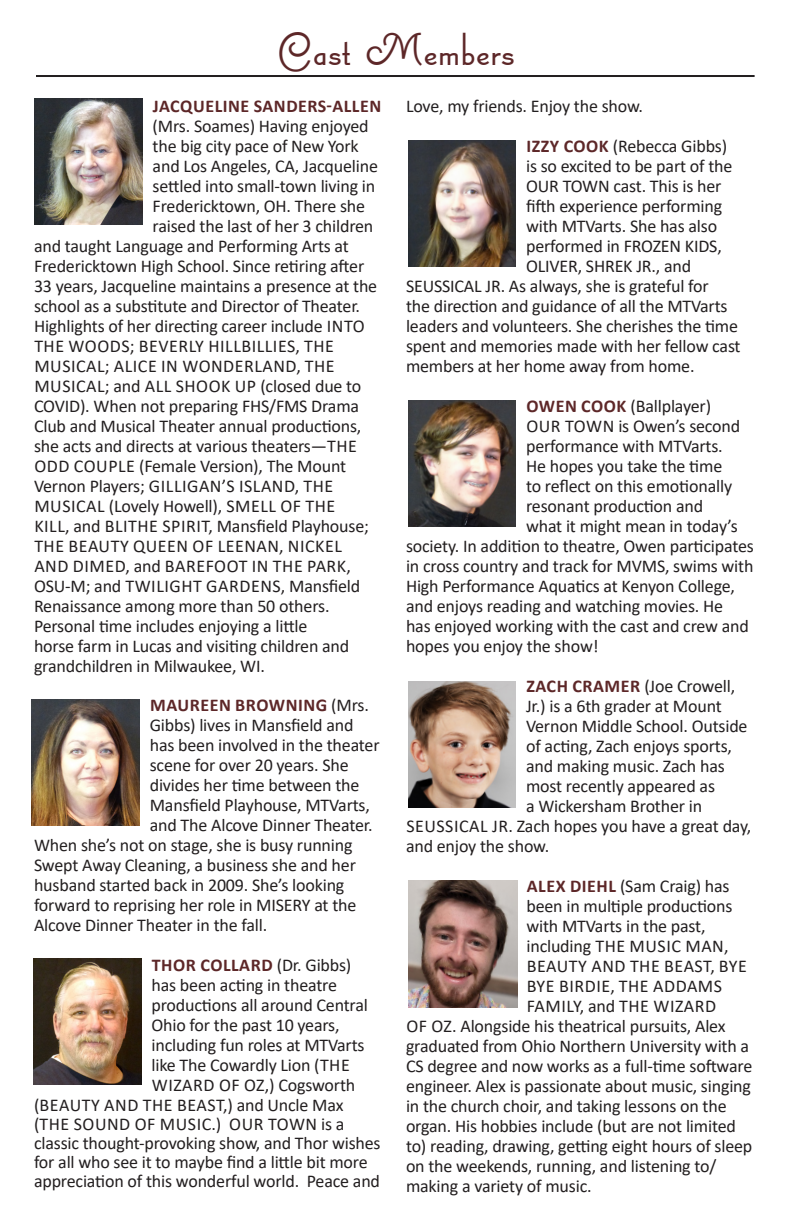
<style>
.page{position:relative;width:792px;height:1224px;background:#fff}
.page>*{position:absolute;margin:0;border:0;box-sizing:border-box;transform-origin:0 0}
.t1{font:700 48px "Canterbury Sans Swash RR";letter-spacing:.01em;color:#5d2728}
.t2{font:18px "Calibri";letter-spacing:-.01em;color:#231f20}
.t3{font:18px "Calibri";letter-spacing:.03em;color:#231f20}
.t4{font:700 18px "Calibri";letter-spacing:.03em;color:#5d2728}
.t5{font:18px "Calibri";letter-spacing:.02em;color:#231f20}
.t6{font:18px "Calibri";letter-spacing:.01em;color:#231f20}
.s1{font-weight:400;color:#231f20}
.s2{font-weight:700;color:#5d2728}
</style>
<div class="page">
<hr style="left:36px;top:75px;width:719px;height:2px;background:#231f20">
<img style="left:408px;top:141px;width:108px;height:126px">
<img style="left:35px;top:98px;width:108px;height:126px">
<img style="left:408px;top:682px;width:108px;height:126px">
<img style="left:32px;top:700px;width:108px;height:126px">
<img style="left:408px;top:400px;width:108px;height:126px">
<img style="left:33px;top:959px;width:108px;height:126px">
<img style="left:408px;top:880px;width:109px;height:127px">
<p class="t1" style="left:277px;top:21px;width:240px">Cast Members</p>
<p class="t4" style="left:153px;top:93px;width:230px">JACQUELINE SANDERS-ALLEN</p>
<p class="t2" style="left:153px;top:113px;width:218px">(Mrs. Soames) Having enjoyed</p>
<p class="t2" style="left:153px;top:133px;width:208px">the big city pace of New York</p>
<p class="t2" style="left:153px;top:153px;width:227px">and Los Angeles, CA, Jacqueline</p>
<p class="t2" style="left:153px;top:173px;width:224px">settled into small-town living in</p>
<p class="t2" style="left:153px;top:193px;width:214px">Fredericktown, OH. There she</p>
<p class="t2" style="left:153px;top:213px;width:222px">raised the last of her 3 children</p>
<p class="t2" style="left:34px;top:233px;width:316px">and taught Language and Performing Arts at</p>
<p class="t2" style="left:34px;top:253px;width:332px">Fredericktown High School. Since retiring after</p>
<p class="t2" style="left:34px;top:273px;width:345px">33 years, Jacqueline maintains a presence at the</p>
<p class="t2" style="left:34px;top:293px;width:328px">school as a substitute and Director of Theater.</p>
<p class="t2" style="left:34px;top:313px;width:332px">Highlights of her directing career include INTO</p>
<p class="t3" style="left:34px;top:333px;width:301px">THE WOODS; BEVERLY HILLBILLIES, THE</p>
<p class="t3" style="left:34px;top:353px;width:302px">MUSICAL; ALICE IN WONDERLAND, THE</p>
<p class="t3" style="left:34px;top:373px;width:329px">MUSICAL; and ALL SHOOK UP (closed due to</p>
<p class="t2" style="left:34px;top:393px;width:327px">COVID). When not preparing FHS/FMS Drama</p>
<p class="t2" style="left:34px;top:413px;width:329px">Club and Musical Theater annual productions,</p>
<p class="t2" style="left:34px;top:433px;width:325px">she acts and directs at various theaters—THE</p>
<p class="t2" style="left:34px;top:453px;width:313px">ODD COUPLE (Female Version), The Mount</p>
<p class="t3" style="left:34px;top:473px;width:301px">Vernon Players; GILLIGAN’S ISLAND, THE</p>
<p class="t3" style="left:34px;top:493px;width:303px">MUSICAL (Lovely Howell), SMELL OF THE</p>
<p class="t2" style="left:34px;top:513px;width:336px">KILL, and BLITHE SPIRIT, Mansfield Playhouse;</p>
<p class="t3" style="left:34px;top:533px;width:309px">THE BEAUTY QUEEN OF LEENAN, NICKEL</p>
<p class="t3" style="left:34px;top:553px;width:318px">AND DIMED, and BAREFOOT IN THE PARK,</p>
<p class="t3" style="left:34px;top:573px;width:328px">OSU-M; and TWILIGHT GARDENS, Mansfield</p>
<p class="t2" style="left:34px;top:593px;width:297px">Renaissance among more than 50 others.</p>
<p class="t2" style="left:34px;top:613px;width:275px">Personal time includes enjoying a little</p>
<p class="t2" style="left:34px;top:633px;width:317px">horse farm in Lucas and visiting children and</p>
<p class="t2" style="left:34px;top:653px;width:232px">grandchildren in Milwaukee, WI.</p>
<p class="t4" style="left:150px;top:693px;width:220px">MAUREEN BROWNING <span class="s1">(Mrs.</span></p>
<p class="t2" style="left:150px;top:713px;width:205px">Gibbs) lives in Mansfield and</p>
<p class="t2" style="left:150px;top:733px;width:231px">has been involved in the theater</p>
<p class="t2" style="left:150px;top:753px;width:200px">scene for over 20 years. She</p>
<p class="t2" style="left:150px;top:773px;width:211px">divides her time between the</p>
<p class="t2" style="left:150px;top:793px;width:222px">Mansfield Playhouse, MTVarts,</p>
<p class="t2" style="left:150px;top:813px;width:224px">and The Alcove Dinner Theater.</p>
<p class="t2" style="left:34px;top:833px;width:320px">When she’s not on stage, she is busy running</p>
<p class="t2" style="left:34px;top:853px;width:323px">Swept Away Cleaning, a business she and her</p>
<p class="t2" style="left:34px;top:873px;width:312px">husband started back in 2009. She’s looking</p>
<p class="t2" style="left:34px;top:893px;width:324px">forward to reprising her role in MISERY at the</p>
<p class="t2" style="left:34px;top:913px;width:235px">Alcove Dinner Theater in the fall.</p>
<p class="t4" style="left:152px;top:952px;width:201px">THOR COLLARD <span class="s1">(Dr. Gibbs)</span></p>
<p class="t2" style="left:152px;top:972px;width:187px">has been acting in theatre</p>
<p class="t2" style="left:152px;top:992px;width:218px">productions all around Central</p>
<p class="t2" style="left:152px;top:1012px;width:190px">Ohio for the past 10 years,</p>
<p class="t2" style="left:152px;top:1032px;width:215px">including fun roles at MTVarts</p>
<p class="t2" style="left:152px;top:1052px;width:200px">like The Cowardly Lion (THE</p>
<p class="t2" style="left:152px;top:1072px;width:205px">WIZARD OF OZ,) Cogsworth</p>
<p class="t5" style="left:34px;top:1092px;width:311px">(BEAUTY AND THE BEAST,) and Uncle Max</p>
<p class="t3" style="left:34px;top:1111px;width:312px">(THE SOUND OF MUSIC.) OUR TOWN is a</p>
<p class="t2" style="left:34px;top:1130px;width:348px">classic thought-provoking show, and Thor wishes</p>
<p class="t2" style="left:34px;top:1149px;width:335px">for all who see it to maybe find a little bit more</p>
<p class="t2" style="left:34px;top:1168px;width:348px">appreciation of this wonderful world. Peace and</p>
<p class="t2" style="left:406px;top:93px;width:239px">Love, my friends. Enjoy the show.</p>
<p class="t2" style="left:526px;top:133px;width:202px"><span class="s2">IZZY COOK</span> (Rebecca Gibbs)</p>
<p class="t2" style="left:526px;top:153px;width:208px">is so excited to be part of the</p>
<p class="t2" style="left:526px;top:173px;width:197px">OUR TOWN cast. This is her</p>
<p class="t2" style="left:526px;top:193px;width:198px">fifth experience performing</p>
<p class="t2" style="left:526px;top:213px;width:193px">with MTVarts. She has also</p>
<p class="t2" style="left:526px;top:233px;width:197px">performed in FROZEN KIDS,</p>
<p class="t2" style="left:526px;top:253px;width:167px">OLIVER, SHREK JR., and</p>
<p class="t2" style="left:406px;top:273px;width:304px">SEUSSICAL JR. As always, she is grateful for</p>
<p class="t2" style="left:406px;top:293px;width:323px">the direction and guidance of all the MTVarts</p>
<p class="t2" style="left:406px;top:313px;width:334px">leaders and volunteers. She cherishes the time</p>
<p class="t2" style="left:406px;top:333px;width:336px">spent and memories made with her fellow cast</p>
<p class="t2" style="left:406px;top:353px;width:290px">members at her home away from home.</p>
<p class="t2" style="left:526px;top:393px;width:186px"><span class="s2">OWEN COOK</span> (Ballplayer)</p>
<p class="t2" style="left:526px;top:413px;width:215px">OUR TOWN is Owen’s second</p>
<p class="t2" style="left:526px;top:433px;width:198px">performance with MTVarts.</p>
<p class="t2" style="left:526px;top:453px;width:198px">He hopes you take the time</p>
<p class="t2" style="left:526px;top:473px;width:208px">to reflect on this emotionally</p>
<p class="t2" style="left:526px;top:493px;width:179px">resonant production and</p>
<p class="t2" style="left:526px;top:513px;width:213px">what it might mean in today’s</p>
<p class="t2" style="left:406px;top:533px;width:349px">society. In addition to theatre, Owen participates</p>
<p class="t2" style="left:406px;top:553px;width:349px">in cross country and track for MVMS, swims with</p>
<p class="t2" style="left:406px;top:573px;width:331px">High Performance Aquatics at Kenyon College,</p>
<p class="t2" style="left:406px;top:593px;width:319px">and enjoys reading and watching movies. He</p>
<p class="t2" style="left:406px;top:613px;width:345px">has enjoyed working with the cast and crew and</p>
<p class="t2" style="left:406px;top:633px;width:194px">hopes you enjoy the show!</p>
<p class="t2" style="left:526px;top:673px;width:210px"><span class="s2">ZACH CRAMER</span> (Joe Crowell,</p>
<p class="t2" style="left:526px;top:693px;width:197px">Jr.) is a 6th grader at Mount</p>
<p class="t2" style="left:526px;top:713px;width:223px">Vernon Middle School. Outside</p>
<p class="t2" style="left:526px;top:733px;width:208px">of acting, Zach enjoys sports,</p>
<p class="t2" style="left:526px;top:753px;width:200px">and making music. Zach has</p>
<p class="t2" style="left:526px;top:773px;width:190px">most recently appeared as</p>
<p class="t2" style="left:526px;top:793px;width:178px">a Wickersham Brother in</p>
<p class="t2" style="left:406px;top:813px;width:346px">SEUSSICAL JR. Zach hopes you have a great day,</p>
<p class="t2" style="left:406px;top:833px;width:145px">and enjoy the show.</p>
<p class="t2" style="left:527px;top:873px;width:204px"><span class="s2">ALEX DIEHL</span> (Sam Craig) has</p>
<p class="t2" style="left:526px;top:893px;width:208px">been in multiple productions</p>
<p class="t2" style="left:526px;top:913px;width:181px">with MTVarts in the past,</p>
<p class="t6" style="left:526px;top:933px;width:204px">including THE MUSIC MAN,</p>
<p class="t3" style="left:527px;top:953px;width:222px">BEAUTY AND THE BEAST, BYE</p>
<p class="t3" style="left:527px;top:973px;width:197px">BYE BIRDIE, THE ADDAMS</p>
<p class="t3" style="left:527px;top:993px;width:191px">FAMILY, and THE WIZARD</p>
<p class="t2" style="left:406px;top:1013px;width:321px">OF OZ. Alongside his theatrical pursuits, Alex</p>
<p class="t2" style="left:406px;top:1033px;width:345px">graduated from Ohio Northern University with a</p>
<p class="t2" style="left:406px;top:1053px;width:348px">CS degree and now works as a full-time software</p>
<p class="t2" style="left:406px;top:1073px;width:347px">engineer. Alex is passionate about music, singing</p>
<p class="t2" style="left:406px;top:1093px;width:322px">in the church choir, and taking lessons on the</p>
<p class="t2" style="left:406px;top:1113px;width:331px">organ. His hobbies include (but are not limited</p>
<p class="t2" style="left:406px;top:1133px;width:348px">to) reading, drawing, getting eight hours of sleep</p>
<p class="t2" style="left:406px;top:1153px;width:312px">on the weekends, running, and listening to/</p>
<p class="t2" style="left:406px;top:1173px;width:187px">making a variety of music.</p>
</div>
